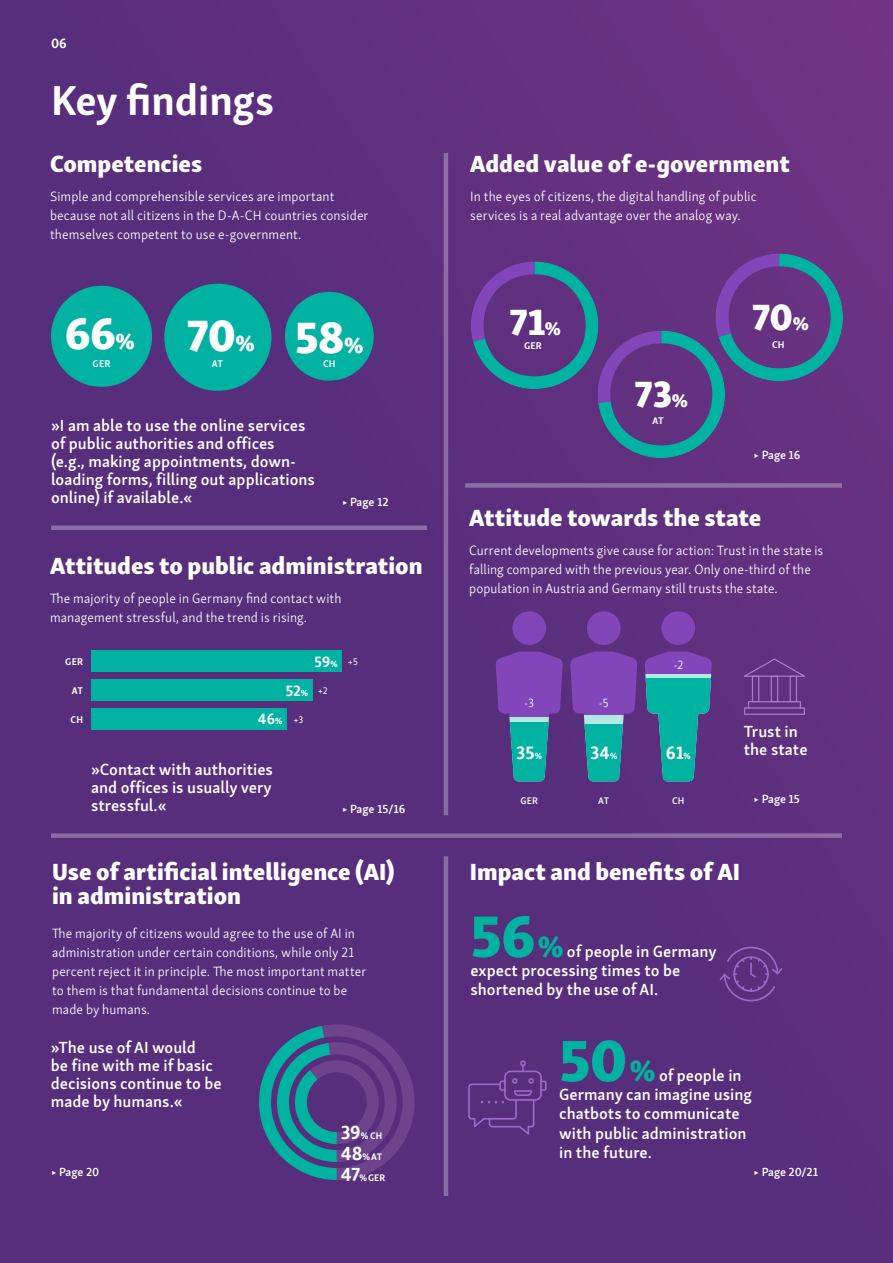
<style>
.page{position:relative;width:893px;height:1263px;background:#fff}
.page>*{position:absolute;margin:0;border:0;box-sizing:border-box;transform-origin:0 0}
.t1{font:45px "Skolar Sans PE Eb";color:#fff}
.t2{font:700 42px "Skolar Sans PE";color:#fff}
.t3{font:37.5px "Skolar Sans PE Eb";color:#fff}
.t4{font:24px/24px "Skolar Sans PE Eb";color:#fff}
.t5{font:700 18px "Skolar Sans PE";color:#fff}
.t6{font:600 16.5px/18px "Skolar Sans PE";color:#fff}
.t7{font:700 15px "Skolar Sans PE";color:#fff}
.t8{font:300 13.5px/19.2px "Skolar Sans PE";letter-spacing:.01em;color:#fff}
.t9{font:700 13.5px "Skolar Sans PE";color:#fff}
.t10{font:600 12px "Skolar Sans PE";color:#fff}
.t11{font:300 12px "Skolar Sans PE";color:#fff}
.t12{font:700 9.75px "Skolar Sans PE";letter-spacing:.02em;color:#fff}
.t13{font:600 9.75px "Skolar Sans PE";letter-spacing:.015em;color:#fff}
.t14{font:9.75px "Skolar Sans PE";color:#fff}
.t15{font:700 9.45px "Skolar Sans PE";letter-spacing:.02em;color:#fff}
.s1{font-size:22.5px}
.s2{font-size:9px}
.s3{font-size:18.75px}
.s4{font-size:19.05px}
.s5{font-family:"Skolar Sans PE Eb";font-weight:400;font-size:60px;color:#00b2a1}
.s6{font-family:"Skolar Sans PE Eb";font-weight:400;font-size:30px;color:#00b2a1}
</style>
<div class="page">
<div style="left:0;top:0;width:893px;height:1263px;background:linear-gradient(to right,#552e7b,#62307f)"></div>
<div style="left:51px;top:525px;width:376px;height:5px;background:#896ca3"></div>
<div style="left:465px;top:483px;width:377px;height:5px;background:#8f6da5"></div>
<div style="left:51px;top:833px;width:791px;height:5px;background:#896ca3"></div>
<hr style="left:444px;top:153px;width:4px;height:662px;background:#8b6ca3">
<hr style="left:444px;top:856px;width:4px;height:340px;background:#896ca3">
<div style="left:51px;top:286px;width:101px;height:101px;background:#00b2a1;border-radius:50%"></div>
<svg style="left:740px;top:658px;width:69px;height:57px;background:#6a3b8a"></svg>
<svg style="left:496px;top:611px;width:216px;height:106px;background:#733ca1"></svg>
<svg style="left:496px;top:717px;width:70px;height:5px"></svg>
<svg style="left:566px;top:715px;width:75px;height:9px"></svg>
<div style="left:641px;top:675px;width:71px;height:106px;background:#b3e8e3"></div>
<svg style="left:496px;top:722px;width:70px;height:59px;background:#2c6f8e"></svg>
<svg style="left:566px;top:724px;width:75px;height:57px;background:#306b8d"></svg>
<svg style="left:641px;top:678px;width:71px;height:103px;background:#228294"></svg>
<div style="left:285px;top:292px;width:89px;height:89px;background:#00b2a1;border-radius:50%"></div>
<div style="left:164px;top:284px;width:107px;height:107px;background:#00b2a1;border-radius:50%"></div>
<svg style="left:471px;top:254px;width:372px;height:204px;background:#584186"></svg>
<div style="left:91px;top:651px;width:251px;height:21px;background:#00b2a1"></div>
<div style="left:91px;top:679px;width:221px;height:22px;background:#00b2a1"></div>
<div style="left:91px;top:708px;width:196px;height:21px;background:#00b2a1"></div>
<svg style="left:468px;top:1060px;width:79px;height:74px;background:#5f3585"></svg>
<svg style="left:720px;top:946px;width:62px;height:55px;background:#633787"></svg>
<svg style="left:259px;top:1023px;width:157px;height:157px;background:#47558a"></svg>
<div style="left:307px;top:1072px;width:60px;height:60px;background:#572e7c;border-radius:50%"></div>
<p class="t9" style="left:51px;top:32px;width:17px">06</p>
<h2 class="t2" style="left:51px;top:66px;width:225px">Key findings</h2>
<h3 class="t4" style="left:50px;top:150px;width:154px">Competencies</h3>
<h3 class="t4" style="left:470px;top:150px;width:321px">Added value of e-government</h3>
<p class="t8" style="left:50px;top:186px;width:320px">Simple and comprehensible services are important because not all citizens in the D-A-CH countries consider themselves competent to use e-government.</p>
<p class="t8" style="left:470px;top:186px;width:288px">In the eyes of citizens, the digital handling of public services is a real advantage over the analog way.</p>
<h1 class="t1" style="left:65px;top:295px;width:72px">66<span class="s1">%</span></h1>
<p class="t12" style="left:93px;top:356px;width:19px">GER</p>
<h1 class="t1" style="left:187px;top:297px;width:70px">70<span class="s1">%</span></h1>
<p class="t12" style="left:212px;top:356px;width:13px">AT</p>
<h1 class="t1" style="left:295px;top:299px;width:70px">58<span class="s1">%</span></h1>
<p class="t12" style="left:323px;top:356px;width:14px">CH</p>
<p class="t6" style="left:51px;top:414px;width:265px">»I am able to use the online services of public authorities and offices<br>(e.g., making appointments, down&shy;loading forms, filling out applications online) if available.«</p>
<p class="t10" style="left:342px;top:493px;width:48px">▶ Page 12</p>
<h3 class="t4" style="left:50px;top:551px;width:374px">Attitudes to public administration</h3>
<p class="t8" style="left:50px;top:588px;width:293px">The majority of people in Germany find contact with management stressful, and the trend is rising.</p>
<p class="t12" style="left:65px;top:654px;width:19px">GER</p>
<p class="t12" style="left:72px;top:683px;width:13px">AT</p>
<p class="t12" style="left:71px;top:711px;width:14px">CH</p>
<p class="t7" style="left:315px;top:649px;width:25px">59<span class="s2">%</span></p>
<p class="t7" style="left:286px;top:678px;width:24px">52<span class="s2">%</span></p>
<p class="t7" style="left:258px;top:707px;width:26px">46<span class="s2">%</span></p>
<p class="t14" style="left:293px;top:712px;width:11px">+3</p>
<p class="t14" style="left:318px;top:683px;width:11px">+2</p>
<p class="t14" style="left:348px;top:654px;width:12px">+5</p>
<p class="t6" style="left:91px;top:759px;width:183px;text-align:justify">»Contact with authorities and offices is usually very stressful.«</p>
<p class="t10" style="left:342px;top:799px;width:65px">▶ Page 15/16</p>
<h3 class="t3" style="left:509px;top:290px;width:53px">71<span class="s3">%</span></h3>
<p class="t12" style="left:524px;top:337px;width:19px">GER</p>
<h3 class="t3" style="left:635px;top:362px;width:55px">73<span class="s3">%</span></h3>
<p class="t12" style="left:653px;top:412px;width:13px">AT</p>
<h3 class="t3" style="left:752px;top:285px;width:58px">70<span class="s3">%</span></h3>
<p class="t12" style="left:772px;top:337px;width:14px">CH</p>
<p class="t10" style="left:753px;top:445px;width:48px">▶ Page 16</p>
<h3 class="t4" style="left:469px;top:504px;width:294px">Attitude towards the state</h3>
<p class="t8" style="left:469px;top:540px;width:356px">Current developments give cause for action: Trust in the state is falling compared with the previous year. Only one-third of the population in Austria and Germany still trusts the state.</p>
<p class="t11" style="left:524px;top:694px;width:11px">-3</p>
<p class="t11" style="left:599px;top:694px;width:12px">-5</p>
<p class="t11" style="left:673px;top:656px;width:11px">-2</p>
<h3 class="t5" style="left:516px;top:738px;width:27px">35<span class="s2">%</span></h3>
<h3 class="t5" style="left:590px;top:738px;width:29px">34<span class="s2">%</span></h3>
<h3 class="t5" style="left:666px;top:738px;width:26px">61<span class="s2">%</span></h3>
<p class="t13" style="left:520px;top:793px;width:19px">GER</p>
<p class="t13" style="left:598px;top:793px;width:13px">AT</p>
<p class="t13" style="left:672px;top:793px;width:14px">CH</p>
<p class="t6" style="left:744px;top:721px;width:65px">Trust in the state</p>
<p class="t10" style="left:753px;top:789px;width:48px">▶ Page 15</p>
<h3 class="t4" style="left:52px;top:858px;width:344px">Use of artificial intelligence (AI) in administration</h3>
<h3 class="t4" style="left:470px;top:858px;width:272px">Impact and benefits of AI</h3>
<p class="t8" style="left:52px;top:922px;width:316px">The majority of citizens would agree to the use of AI in administration under certain conditions, while only 21 percent reject it in principle. The most important matter to them is that fundamental decisions continue to be made by humans.</p>
<p class="t6" style="left:51px;top:1036px;width:172px">»The use of AI would<br>be fine with me if basic decisions continue to be made by humans.«</p>
<p class="t10" style="left:51px;top:1162px;width:50px">▶ Page 20</p>
<p class="t15" style="left:341px;top:1128px;width:43px"><span class="s4">39</span>% CH</p>
<p class="t15" style="left:341px;top:1149px;width:43px"><span class="s4">48</span>%AT</p>
<p class="t15" style="left:341px;top:1170px;width:46px"><span class="s4">47</span>%GER</p>
<p class="t6" style="left:470px;top:940px;width:248px;line-height:19.2px"><span class="s5">56</span> <span class="s6">%</span> of people in Germany expect processing times to be shortened by the use of AI.</p>
<p class="t6" style="left:559px;top:1064px;width:194px;line-height:19.2px"><span class="s5">50</span> <span class="s6">%</span> of people in<br>Germany can imagine using chatbots to communicate with public administration in the future.</p>
<p class="t10" style="left:753px;top:1162px;width:66px">▶ Page 20/21</p>
</div>
